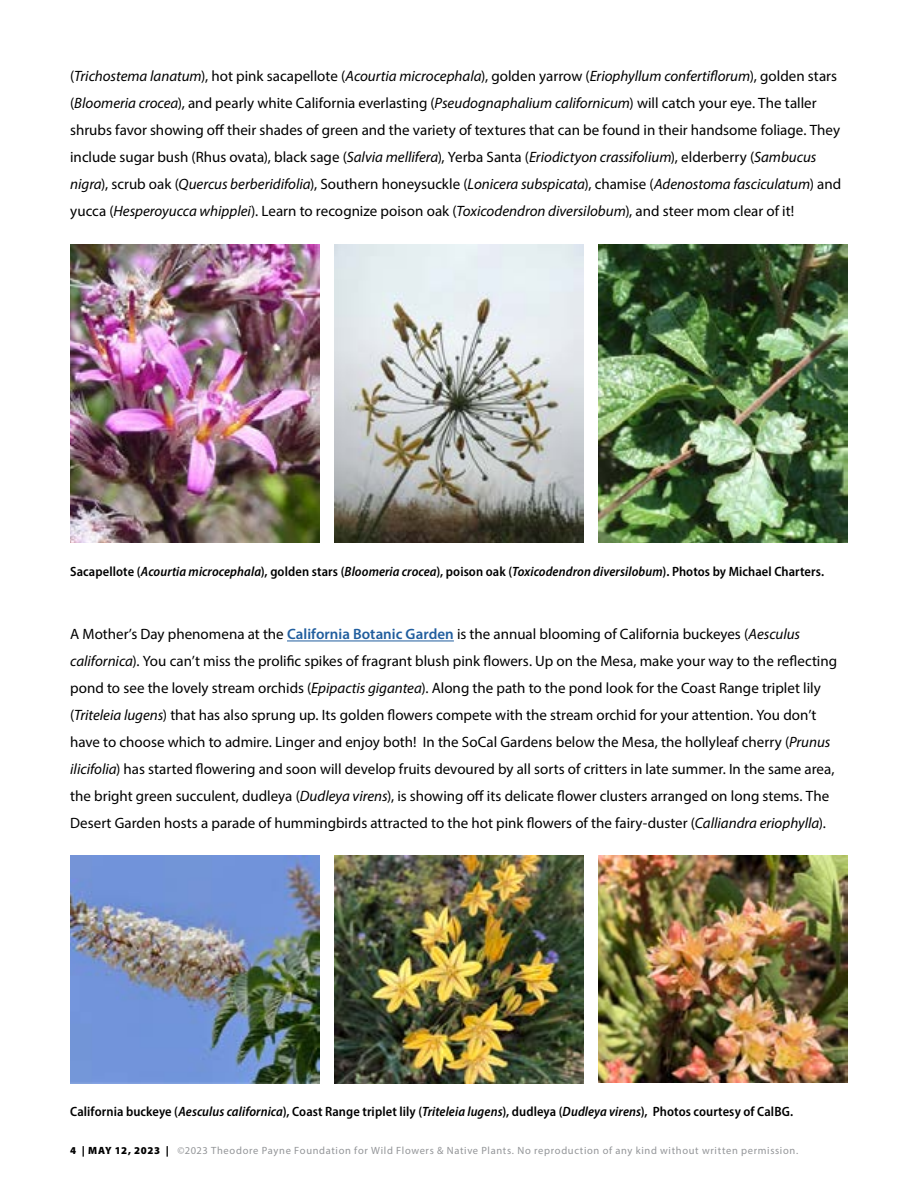
<style>
.page{position:relative;width:918px;height:1188px;background:#fff}
.page>*{position:absolute;margin:0;border:0;box-sizing:border-box;transform-origin:0 0}
.t1{font:15px/27px "Myriad Pro";color:#000}
.t2{font:600 semi-condensed 13.5px "Myriad Pro";letter-spacing:.005em;color:#000}
.t3{font:10.5px "Myriad Pro";letter-spacing:.065em;color:#939598}
.s1{font-style:italic}
.s2{font-weight:600;color:#215e9e}
.s3{font-weight:900;color:#000}
</style>
<div class="page">
<hr style="left:287px;top:641px;width:167px;height:1px;background:#215e9e">
<img style="left:70px;top:244px;width:250px;height:298px">
<img style="left:334px;top:244px;width:250px;height:298px">
<img style="left:598px;top:244px;width:250px;height:298px">
<img style="left:334px;top:855px;width:250px;height:228px">
<img style="left:598px;top:856px;width:250px;height:227px">
<img style="left:70px;top:855px;width:250px;height:228px">
<p class="t1" style="left:70px;top:63px;width:773px">(<span class="s1">Trichostema lanatum</span>), hot pink sacapellote (<span class="s1">Acourtia microcephala</span>), golden yarrow (<span class="s1">Eriophyllum confertiflorum</span>), golden stars (<span class="s1">Bloomeria crocea</span>), and pearly white California everlasting (<span class="s1">Pseudognaphalium californicum</span>) will catch your eye. The taller shrubs favor showing off their shades of green and the variety of textures that can be found in their handsome foliage. They include sugar bush (Rhus ovata), black sage (<span class="s1">Salvia mellifera</span>), Yerba Santa (<span class="s1">Eriodictyon crassifolium</span>), elderberry (<span class="s1">Sambucus nigra</span>), scrub oak (<span class="s1">Quercus berberidifolia</span>), Southern honeysuckle (<span class="s1">Lonicera subspicata</span>), chamise (<span class="s1">Adenostoma fasciculatum</span>) and yucca (<span class="s1">Hesperoyucca whipplei</span>). Learn to recognize poison oak (<span class="s1">Toxicodendron diversilobum</span>), and steer mom clear of it!</p>
<p class="t2" style="left:70px;top:563px;width:756px">Sacapellote (<span class="s1">Acourtia microcephala</span>), golden stars (<span class="s1">Bloomeria crocea</span>), poison oak (<span class="s1">Toxicodendron diversilobum</span>). Photos by Michael Charters.</p>
<p class="t1" style="left:70px;top:621px;width:768px">A Mother’s Day phenomena at the <span class="s2">California Botanic Garden</span> is the annual blooming of California buckeyes (<span class="s1">Aesculus californica</span>). You can’t miss the prolific spikes of fragrant blush pink flowers. Up on the Mesa, make your way to the reflecting pond to see the lovely stream orchids (<span class="s1">Epipactis gigantea</span>). Along the path to the pond look for the Coast Range triplet lily (<span class="s1">Triteleia lugens</span>) that has also sprung up. Its golden flowers compete with the stream orchid for your attention. You don’t have to choose which to admire. Linger and enjoy both! In the SoCal Gardens below the Mesa, the hollyleaf cherry (<span class="s1">Prunus ilicifolia</span>) has started flowering and soon will develop fruits devoured by all sorts of critters in late summer. In the same area, the bright green succulent, dudleya (<span class="s1">Dudleya virens</span>), is showing off its delicate flower clusters arranged on long stems. The Desert Garden hosts a parade of hummingbirds attracted to the hot pink flowers of the fairy-duster (<span class="s1">Calliandra eriophylla</span>).</p>
<p class="t2" style="left:70px;top:1103px;width:725px">California buckeye (<span class="s1">Aesculus californica</span>), Coast Range triplet lily (<span class="s1">Triteleia lugens</span>), dudleya (<span class="s1">Dudleya virens</span>), Photos courtesy of CalBG.</p>
<p class="t3" style="left:70px;top:1144px;width:730px"><span class="s3">4 | MAY 12, 2023 |</span> ©2023 Theodore Payne Foundation for Wild Flowers &amp; Native Plants. No reproduction of any kind without written permission.</p>
</div>
